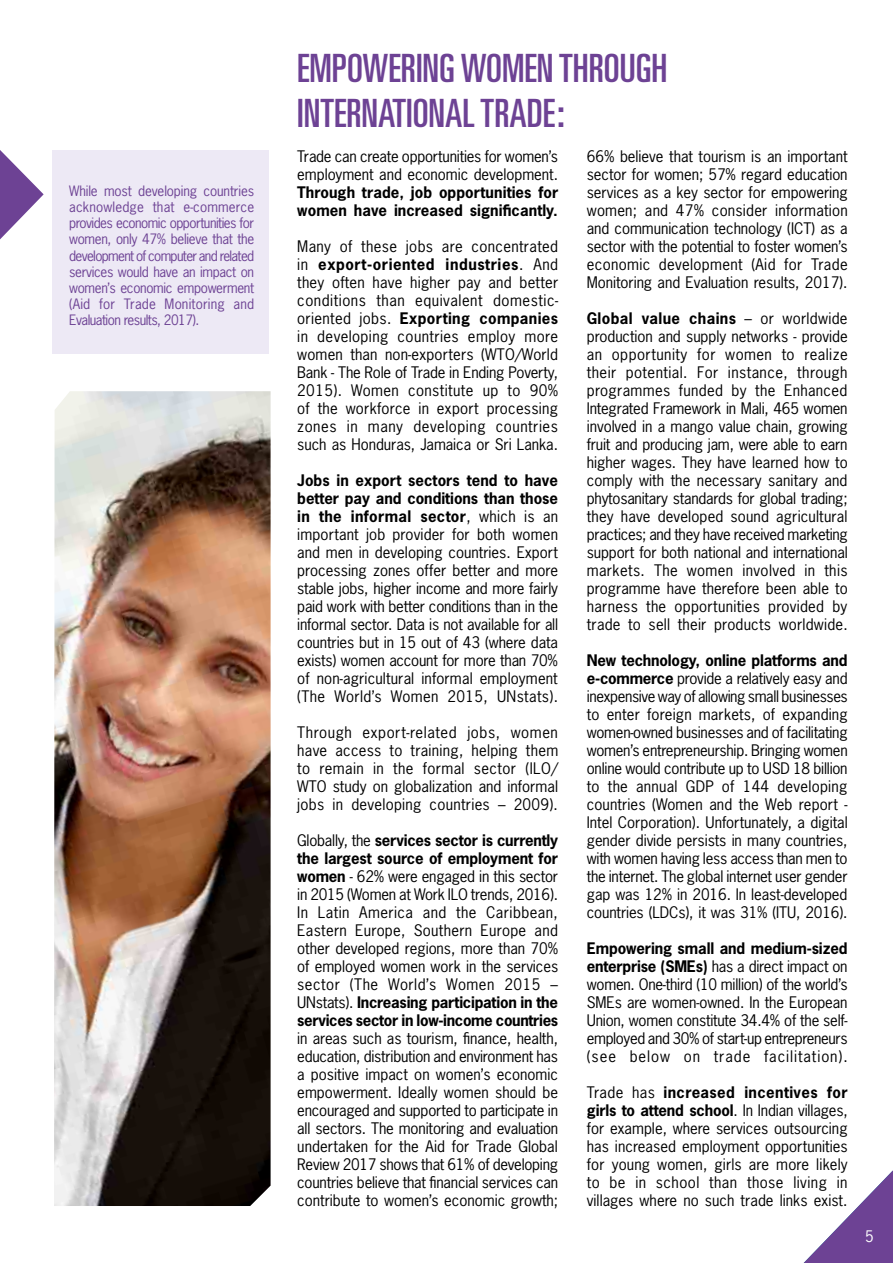
<style>
.page{position:relative;width:893px;height:1263px;background:#fff}
.page>*{position:absolute;margin:0;border:0;box-sizing:border-box;transform-origin:0 0}
.t1{font:ultra-condensed 39px/45px "Univers LT Std";color:#6d4294}
.t2{font:15px/18px "News Gothic Std";color:#000;text-align:justify}
.t3{font:700 15px/18px "News Gothic Std";letter-spacing:.005em;color:#000}
.t4{font:15px "News Gothic Std";color:#fff}
.t5{font:13.5px/16.2px "News Gothic Std";letter-spacing:-.025em;color:#6d4294;text-align:justify}
.s1{font-weight:700}
</style>
<div class="page">
<svg style="left:804px;top:1170px;width:89px;height:93px"></svg>
<img style="left:54px;top:391px;width:217px;height:815px">
<div style="left:52px;top:150px;width:217px;height:204px;background:#ede9f5"></div>
<svg style="left:0;top:150px;width:44px;height:89px"></svg>
<p class="t5" style="left:69px;top:183px;width:187px">While most developing countries acknowledge that e-commerce provides economic opportunities for women, only 47% believe that the development of computer and related services would have an impact on women’s economic empowerment (Aid for Trade Monitoring and Evaluation results, 2017).</p>
<h1 class="t1" style="left:297px;top:46px;width:372px">EMPOWERING WOMEN THROUGH<br>INTERNATIONAL TRADE:</h1>
<p class="t2" style="left:297px;top:147px;width:262px">Trade can create opportunities for women’s employment and economic development.</p>
<p class="t3" style="left:297px;top:183px;width:262px">Through trade, job opportunities for women have increased significantly.</p>
<p class="t2" style="left:297px;top:237px;width:262px">Many of these jobs are concentrated in <span class="s1">export-oriented industries</span>. And they often have higher pay and better conditions than equivalent domestic&shy;oriented jobs. <span class="s1">Exporting companies </span>in developing countries employ more women than non-exporters (WTO/World Bank - The Role of Trade in Ending Poverty, 2015). Women constitute up to 90% of the workforce in export processing zones in many developing countries such as Honduras, Jamaica or Sri Lanka.</p>
<p class="t2" style="left:297px;top:471px;width:262px"><span class="s1">Jobs in export sectors tend to have better pay and conditions than those in the informal sector</span>, which is an important job provider for both women and men in developing countries. Export processing zones offer better and more stable jobs, higher income and more fairly paid work with better conditions than in the informal sector. Data is not available for all countries but in 15 out of 43 (where data exists) women account for more than 70% of non‐agricultural informal employment (The World’s Women 2015, UNstats).</p>
<p class="t2" style="left:297px;top:723px;width:262px">Through export-related jobs, women have access to training, helping them to remain in the formal sector (ILO/ WTO study on globalization and informal jobs in developing countries – 2009).</p>
<p class="t2" style="left:297px;top:831px;width:262px">Globally, the <span class="s1">services sector is currently the largest source of employment for women</span> - 62% were engaged in this sector in 2015 (Women at Work ILO trends, 2016).<br>In Latin America and the Caribbean, Eastern Europe, Southern Europe and other developed regions, more than 70% of employed women work in the services sector (The World’s Women 2015 – UNstats). <span class="s1">Increasing participation in the services sector in low-income countries</span></p>
<p class="t2" style="left:297px;top:1029px;width:262px">in areas such as tourism, finance, health, education, distribution and environment has a positive impact on women’s economic empowerment. Ideally women should be encouraged and supported to participate in all sectors. The monitoring and evaluation undertaken for the Aid for Trade Global Review 2017 shows that 61% of developing countries believe that financial services can contribute to women’s economic growth;</p>
<p class="t2" style="left:587px;top:147px;width:262px">66% believe that tourism is an important sector for women; 57% regard education services as a key sector for empowering women; and 47% consider information and communication technology (ICT) as a sector with the potential to foster women’s economic development (Aid for Trade Monitoring and Evaluation results, 2017).</p>
<p class="t2" style="left:587px;top:309px;width:262px"><span class="s1">Global value chains</span> – or worldwide production and supply networks - provide an opportunity for women to realize their potential. For instance, through programmes funded by the Enhanced Integrated Framework in Mali, 465 women involved in a mango value chain, growing fruit and producing jam, were able to earn higher wages. They have learned how to comply with the necessary sanitary and phytosanitary standards for global trading; they have developed sound agricultural practices; and they have received marketing support for both national and international markets. The women involved in this programme have therefore been able to harness the opportunities provided by trade to sell their products worldwide.</p>
<p class="t2" style="left:587px;top:651px;width:262px"><span class="s1">New technology, online platforms and e-commerce</span> provide a relatively easy and inexpensive way of allowing small businesses to enter foreign markets, of expanding women-owned businesses and of facilitating women’s entrepreneurship. Bringing women online would contribute up to USD 18 billion to the annual GDP of 144 developing countries (Women and the Web report - Intel Corporation). Unfortunately, a digital gender divide persists in many countries, with women having less access than men to the internet. The global internet user gender gap was 12% in 2016. In least-developed countries (LDCs), it was 31% (ITU, 2016).</p>
<p class="t2" style="left:587px;top:939px;width:262px"><span class="s1">Empowering small and medium-sized enterprise (SMEs)</span> has a direct impact on women. One-third (10 million) of the world’s SMEs are women-owned. In the European Union, women constitute 34.4% of the self&shy;employed and 30% of start-up entrepreneurs (see below on trade facilitation).</p>
<p class="t2" style="left:587px;top:1083px;width:262px">Trade has <span class="s1">increased incentives for girls to attend school</span>. In Indian villages, for example, where services outsourcing has increased employment opportunities for young women, girls are more likely to be in school than those living in villages where no such trade links exist.</p>
<p class="t4" style="left:865px;top:1227px;width:10px">5</p>
</div>
